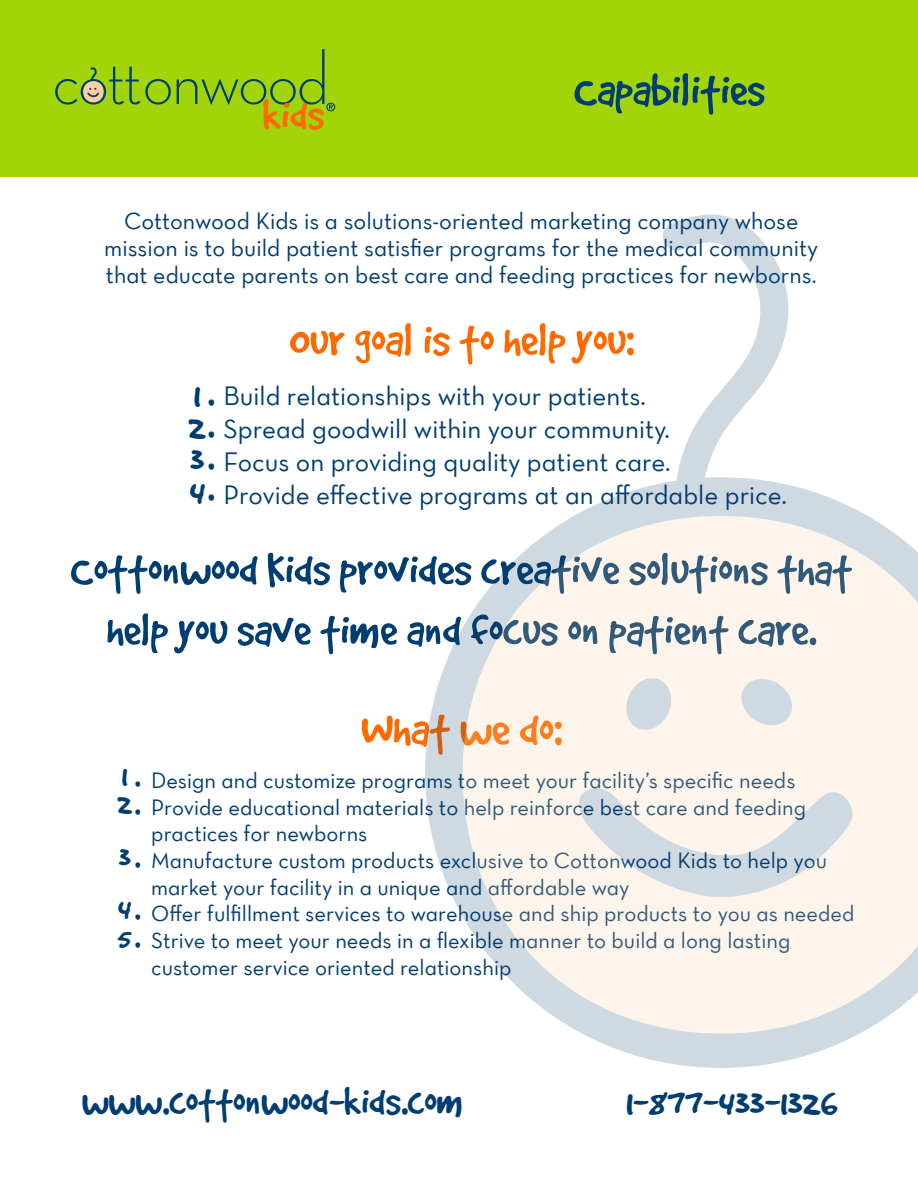
<style>
.page{position:relative;width:918px;height:1188px;background:#fff}
.page>*{position:absolute;margin:0;border:0;box-sizing:border-box;transform-origin:0 0}
.t1{font:52.5px "Good Dog Plain";color:#ff6a00}
.t2{font:51px "Good Dog Plain";color:#ff6a00}
.t3{font:51px "Good Dog Plain";color:#003d71}
.t4{font:50.4px/60.4px "Good Dog Plain";color:#003d71;text-align:center}
.t5{font:43.95px "Good Dog Plain";color:#003d71}
.t6{font:42px/32.2px "Good Dog Plain";color:#003d71;text-align:justify}
.t7{font:36px/27.5px "Good Dog Plain";color:#003d71}
.t8{font:27px/33px "Neutra Text Book Alt";color:#003d71}
.t9{font:24px/26.7px "Neutra Text Book Alt";color:#003d71;text-align:center}
.t10{font:22.5px/26.7px "Neutra Text Book Alt";color:#003d71}
</style>
<div class="page">
<div style="left:0;top:0;width:918px;height:176px;background:#a2d40a"></div>
<svg style="left:55px;top:67px;width:116px;height:38px"></svg>
<svg style="left:177px;top:49px;width:158px;height:82px"></svg>
<svg style="left:425px;top:214px;width:443px;height:854px"></svg>
<svg style="left:463px;top:516px;width:455px;height:518px;background:#f7f2eb"></svg>
<svg style="left:623px;top:675px;width:51px;height:58px;background:#e0e3e5"></svg>
<svg style="left:738px;top:676px;width:58px;height:52px;background:#e1e4e5"></svg>
<svg style="left:575px;top:783px;width:280px;height:120px;background:#ebeae7"></svg>
<h2 class="t3" style="left:574px;top:73px;width:192px">Capabilities</h2>
<p class="t9" style="left:104px;top:207px;width:716px">Cottonwood Kids is a solutions-oriented marketing company whose mission is to build patient satisfier programs for the medical community that educate parents on best care and feeding practices for newborns.</p>
<h2 class="t2" style="left:289px;top:323px;width:347px">Our goal is to help you:</h2>
<p class="t8" style="left:224px;top:379px;width:565px">Build relationships with your patients.<br>Spread goodwill within your community.<br>Focus on providing quality patient care.<br>Provide effective programs at an affordable price.</p>
<h3 class="t6" style="left:188px;top:381px;width:28px">1.<br>2.<br>3.<br>4</h3>
<h3 class="t6" style="left:207px;top:475px;width:9px">.</h3>
<h3 class="t4" style="left:71px;top:543px;width:783px">Cottonwood Kids provides creative solutions that help you save time and focus on patient care.</h3>
<h3 class="t7" style="left:117px;top:765px;width:26px">1.<br>2.</h3>
<h3 class="t7" style="left:118px;top:834px;width:25px;line-height:51.6px">3.<br>4.</h3>
<h3 class="t7" style="left:117px;top:926px;width:25px">5.</h3>
<h1 class="t1" style="left:361px;top:712px;width:203px">What we do:</h1>
<p class="t10" style="left:151px;top:766px;width:705px">Design and customize programs to meet your facility’s specific needs Provide educational materials to help reinforce best care and feeding practices for newborns<br>Manufacture custom products exclusive to Cottonwood Kids to help you market your facility in a unique and affordable way<br>Offer fulfillment services to warehouse and ship products to you as needed Strive to meet your needs in a flexible manner to build a long lasting customer service oriented relationship</p>
<h3 class="t5" style="left:82px;top:1086px;width:383px">www.cottonwood-kids.com</h3>
<h3 class="t5" style="left:626px;top:1086px;width:214px">1-877-433-1326</h3>
</div>
